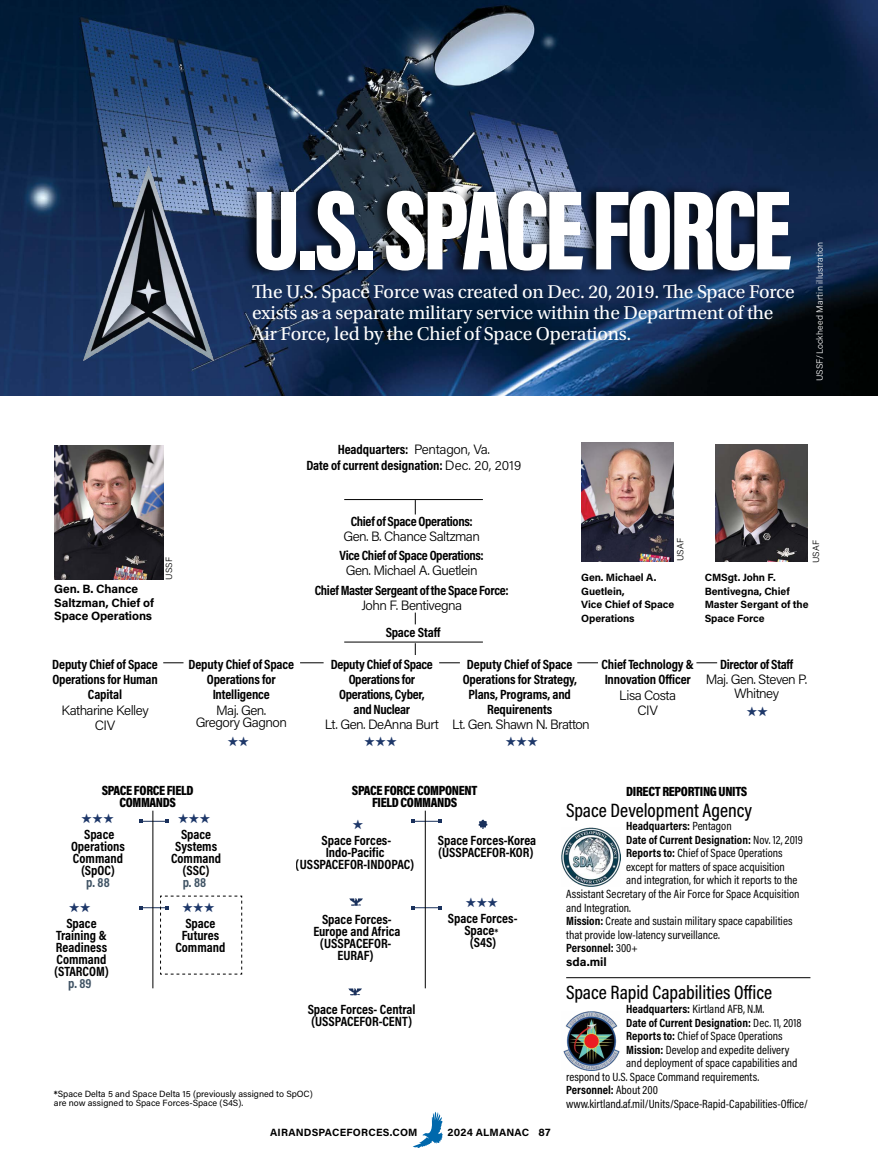
<style>
.page{position:relative;width:878px;height:1175px;background:#fff}
.page>*{position:absolute;margin:0;border:0;box-sizing:border-box;transform-origin:0 0}
.t1{font:900 116.1px "Acumin Pro Extra Cond";letter-spacing:-.03em;color:#fff}
.t2{font:19.5px/21px "Utopia Std";letter-spacing:-.01em;color:#fff}
.t3{font:500 19.5px "Acumin Pro Cond";letter-spacing:-.005em;color:#000}
.t4{font:700 13.5px/12px "Acumin Pro Cond";letter-spacing:-.01em;color:#000;text-align:center}
.t5{font:300 13.5px/15px "Acumin Pro";letter-spacing:-.04em;color:#000;text-align:center}
.t6{font:900 13.5px/12px "Acumin Pro Cond";letter-spacing:-.025em;color:#000;text-align:center}
.t7{font:13.5px "Zapf Dingbats ITC";color:#1d3769}
.t8{font:700 13.5px "Acumin Pro Cond";color:#415465}
.t9{font:12px "Acumin Pro Cond";color:#000}
.t10{font:700 12px "Acumin Pro Cond";color:#000}
.t11{font:700 12px/13.5px "Acumin Pro";letter-spacing:-.01em;color:#000}
.t12{font:700 10.5px/13.5px "Acumin Pro";letter-spacing:-.01em;color:#000}
.t13{font:700 10.5px "Acumin Pro";letter-spacing:.02em;color:#000}
.t14{font:700 10.5px "Acumin Pro";letter-spacing:.015em;color:#000}
.t15{font:9px/9px "Acumin Pro";color:#000}
.t16{font:300 9px "Acumin Pro";letter-spacing:.02em;color:#fff}
.t17{font:300 9px "Acumin Pro";letter-spacing:.02em;color:#000}
.s1{font-family:"Acumin Pro";font-weight:300}
.s2{font-weight:700}
.s3{font-family:"Acumin Pro";font-size:9px}
.s4{font-weight:400}
</style>
<div class="page">
<svg style="left:413px;top:1111px;width:30px;height:37px"></svg>
<img style="left:0;top:0;width:878px;height:395px">
<div style="left:242px;top:183px;width:549px;height:95px;background:#000;opacity:.75"></div>
<svg style="left:415px;top:643px;width:1px;height:12px"></svg>
<svg style="left:415px;top:612px;width:1px;height:12px"></svg>
<hr style="left:344px;top:641px;width:139px;height:1px;background:#000">
<svg style="left:163px;top:662px;width:20px;height:1px"></svg>
<svg style="left:300px;top:662px;width:23px;height:1px"></svg>
<svg style="left:439px;top:662px;width:21px;height:1px"></svg>
<svg style="left:577px;top:662px;width:21px;height:1px"></svg>
<svg style="left:696px;top:662px;width:21px;height:1px"></svg>
<img style="left:55px;top:445px;width:108px;height:134px">
<svg style="left:415px;top:500px;width:1px;height:14px"></svg>
<hr style="left:344px;top:499px;width:139px;height:1px;background:#000">
<img style="left:581px;top:443px;width:92px;height:118px">
<img style="left:715px;top:445px;width:92px;height:116px">
<svg style="left:412px;top:906px;width:29px;height:3px"></svg>
<svg style="left:139px;top:819px;width:30px;height:3px"></svg>
<svg style="left:412px;top:819px;width:29px;height:3px"></svg>
<hr style="left:152px;top:810px;width:1px;height:178px;background:#000">
<hr style="left:425px;top:810px;width:1px;height:178px;background:#000">
<svg style="left:348px;top:988px;width:14px;height:7px"></svg>
<svg style="left:349px;top:898px;width:14px;height:8px"></svg>
<svg style="left:139px;top:895px;width:103px;height:79px"></svg>
<hr style="left:566px;top:977px;width:244px;height:1px;background:#000">
<img style="left:562px;top:827px;width:58px;height:60px">
<img style="left:563px;top:1011px;width:57px;height:59px">
<img style="left:83px;top:165px;width:137px;height:195px">
<svg style="left:478px;top:819px;width:9px;height:10px"></svg>
<h1 class="t1" style="left:252px;top:159px;width:541px">U.S. SPACE FORCE</h1>
<h2 class="t2" style="left:252px;top:282px;width:544px">The U.S. Space Force was created on Dec. 20, 2019. The Space Force exists as a separate military service within the Department of the<br>Air Force, led by the Chief of Space Operations.</h2>
<p class="t16" style="left:813px;top:381px;width:140px;rotate:-90deg">USSF/Lockheed Martin illustration</p>
<p class="t4" style="left:306px;top:440px;width:216px;line-height:16.5px">Headquarters: <span class="s1">Pentagon, Va.<br></span>Date of current designation: <span class="s1">Dec. 20, 2019</span></p>
<p class="t11" style="left:54px;top:581px;width:101px">Gen. B. Chance<br>Saltzman, Chief of<br>Space Operations</p>
<p class="t17" style="left:163px;top:580px;width:24px;rotate:-90deg">USSF</p>
<p class="t4" style="left:52px;top:657px;width:107px;line-height:15px">Deputy Chief of Space<br>Operations for Human<br>Capital</p>
<p class="t5" style="left:61px;top:702px;width:89px">Katharine Kelley<br>CIV</p>
<p class="t4" style="left:188px;top:657px;width:107px;line-height:15px">Deputy Chief of Space<br>Operations for<br>Intelligence</p>
<p class="t5" style="left:196px;top:704px;width:93px;line-height:12px">Maj. Gen.<br>Gregory Gagnon</p>
<p class="t4" style="left:350px;top:515px;width:124px">Chief of Space Operations:</p>
<p class="t5" style="left:343px;top:528px;width:138px">Gen. B. Chance Saltzman</p>
<p class="t4" style="left:339px;top:549px;width:146px">Vice Chief of Space Operations:</p>
<p class="t5" style="left:346px;top:562px;width:133px">Gen. Michael A. Guetlein</p>
<p class="t4" style="left:315px;top:584px;width:195px">Chief Master Sergeant of the Space Force:</p>
<p class="t5" style="left:361px;top:597px;width:102px">John F. Bentivegna</p>
<p class="t4" style="left:385px;top:625px;width:56px">Space Staff</p>
<p class="t17" style="left:674px;top:561px;width:24px;rotate:-90deg">USAF</p>
<p class="t17" style="left:809px;top:563px;width:24px;rotate:-90deg">USAF</p>
<p class="t12" style="left:581px;top:570px;width:95px">Gen. Michael A.<br>Guetlein,<br>Vice Chief of Space<br>Operations</p>
<p class="t12" style="left:704px;top:570px;width:105px">CMSgt. John F.<br>Bentivegna, Chief<br>Master Sergant of the<br>Space Force</p>
<p class="t4" style="left:463px;top:657px;width:115px;line-height:15px">Deputy Chief of Space<br>Operations for Strategy,<br>Plans, Programs, and<br>Requirenents</p>
<p class="t4" style="left:601px;top:657px;width:94px;line-height:15px;text-align:left">Chief Technology &amp;<br>Innovation Officer</p>
<p class="t4" style="left:331px;top:657px;width:104px;line-height:15px">Deputy Chief of Space<br>Operations for<br>Operations, Cyber, and Nuclear</p>
<p class="t5" style="left:325px;top:716px;width:266px">Lt. Gen. DeAnna Burt Lt. Gen. Shawn N. Bratton</p>
<p class="t5" style="left:619px;top:687px;width:58px">Lisa Costa<br>CIV</p>
<p class="t7" style="left:364px;top:735px;width:34px">★★★</p>
<p class="t7" style="left:505px;top:735px;width:34px">★★★</p>
<p class="t4" style="left:720px;top:658px;width:75px">Director of Staff</p>
<p class="t5" style="left:705px;top:672px;width:103px;line-height:13.5px">Maj. Gen. Steven P.<br>Whitney</p>
<p class="t6" style="left:102px;top:784px;width:93px">SPACE FORCE FIELD<br>COMMANDS</p>
<p class="t6" style="left:352px;top:784px;width:127px">SPACE FORCE COMPONENT<br>FIELD COMMANDS</p>
<p class="t4" style="left:71px;top:828px;width:55px">Space<br>Operations<br>Command (SpOC)</p>
<p class="t8" style="left:86px;top:873px;width:25px">p. 88</p>
<p class="t7" style="left:81px;top:812px;width:34px">★★★</p>
<p class="t7" style="left:178px;top:812px;width:34px">★★★</p>
<p class="t4" style="left:171px;top:828px;width:52px">Space<br>Systems<br>Command (SSC)</p>
<p class="t8" style="left:183px;top:873px;width:25px">p. 88</p>
<p class="t4" style="left:296px;top:833px;width:120px">Space Forces-<br>Indo-Pacific (USSPACEFOR-INDOPAC)</p>
<p class="t4" style="left:438px;top:834px;width:100px;text-align:left">Space Forces-Korea (USSPACEFOR-KOR)</p>
<p class="t4" style="left:54px;top:916px;width:56px">Space<br>Training &amp;<br>Readiness<br>Command (STARCOM)</p>
<p class="t8" style="left:68px;top:974px;width:25px">p. 89</p>
<p class="t7" style="left:182px;top:900px;width:34px">★★★</p>
<p class="t4" style="left:175px;top:916px;width:52px">Space<br>Futures<br>Command</p>
<p class="t4" style="left:313px;top:912px;width:89px">Space Forces-<br>Europe and Africa (USSPACEFOR-<br>EURAF)</p>
<p class="t4" style="left:308px;top:1003px;width:109px;text-align:left">Space Forces- Central (USSPACEFOR-CENT)</p>
<p class="t15" style="left:54px;top:1089px;width:260px"><span class="s2">*</span>Space Delta 5 and Space Delta 15 (previously assigned to SpOC) are now assigned to Space Forces-Space (S4S).</p>
<p class="t7" style="left:465px;top:896px;width:34px">★★★</p>
<p class="t4" style="left:448px;top:912px;width:71px">Space Forces-<br>Space<span class="s3">*<br></span>(S4S)</p>
<p class="t13" style="left:270px;top:1124px;width:149px">AIRANDSPACEFORCES.COM</p>
<p class="t14" style="left:447px;top:1124px;width:104px">2024 ALMANAC 87</p>
<p class="t6" style="left:626px;top:784px;width:123px">DIRECT REPORTING UNITS</p>
<h2 class="t3" style="left:566px;top:797px;width:187px">Space Development Agency</h2>
<p class="t10" style="left:626px;top:818px;width:107px">Headquarters: <span class="s4">Pentagon</span></p>
<p class="t10" style="left:626px;top:832px;width:178px">Date of Current Designation: <span class="s4">Nov. 12, 2019</span></p>
<p class="t9" style="left:626px;top:845px;width:158px"><span class="s2">Reports to:</span> Chief of Space Operations</p>
<p class="t9" style="left:626px;top:859px;width:160px">except for matters of space acquisition</p>
<p class="t9" style="left:626px;top:872px;width:173px">and integration, for which it reports to the</p>
<p class="t9" style="left:566px;top:886px;width:235px">Assistant Secretary of the Air Force for Space Acquisition</p>
<p class="t9" style="left:566px;top:899px;width:66px">and Integration.</p>
<p class="t9" style="left:566px;top:913px;width:228px"><span class="s2">Mission:</span> Create and sustain military space capabilities</p>
<p class="t9" style="left:566px;top:926px;width:155px">that provide low-latency surveillance.</p>
<p class="t10" style="left:566px;top:940px;width:73px">Personnel: <span class="s4">300+</span></p>
<p class="t11" style="left:566px;top:954px;width:42px">sda.mil</p>
<h2 class="t3" style="left:566px;top:980px;width:207px">Space Rapid Capabilities Office</h2>
<p class="t9" style="left:626px;top:1001px;width:139px"><span class="s2">Headquarters:</span> Kirtland AFB, N.M.</p>
<p class="t10" style="left:626px;top:1014px;width:177px">Date of Current Designation: <span class="s4">Dec. 11, 2018</span></p>
<p class="t9" style="left:626px;top:1028px;width:158px"><span class="s2">Reports to:</span> Chief of Space Operations</p>
<p class="t9" style="left:626px;top:1041px;width:165px"><span class="s2">Mission:</span> Develop and expedite delivery</p>
<p class="t9" style="left:626px;top:1055px;width:173px">and deployment of space capabilities and</p>
<p class="t9" style="left:566px;top:1068px;width:194px">respond to U.S. Space Command requirements.</p>
<p class="t10" style="left:566px;top:1082px;width:93px">Personnel: <span class="s4">About 200</span></p>
<p class="t9" style="left:566px;top:1095px;width:243px">www.kirtland.af.mil/Units/Space-Rapid-Capabilities-Office/</p>
</div>
